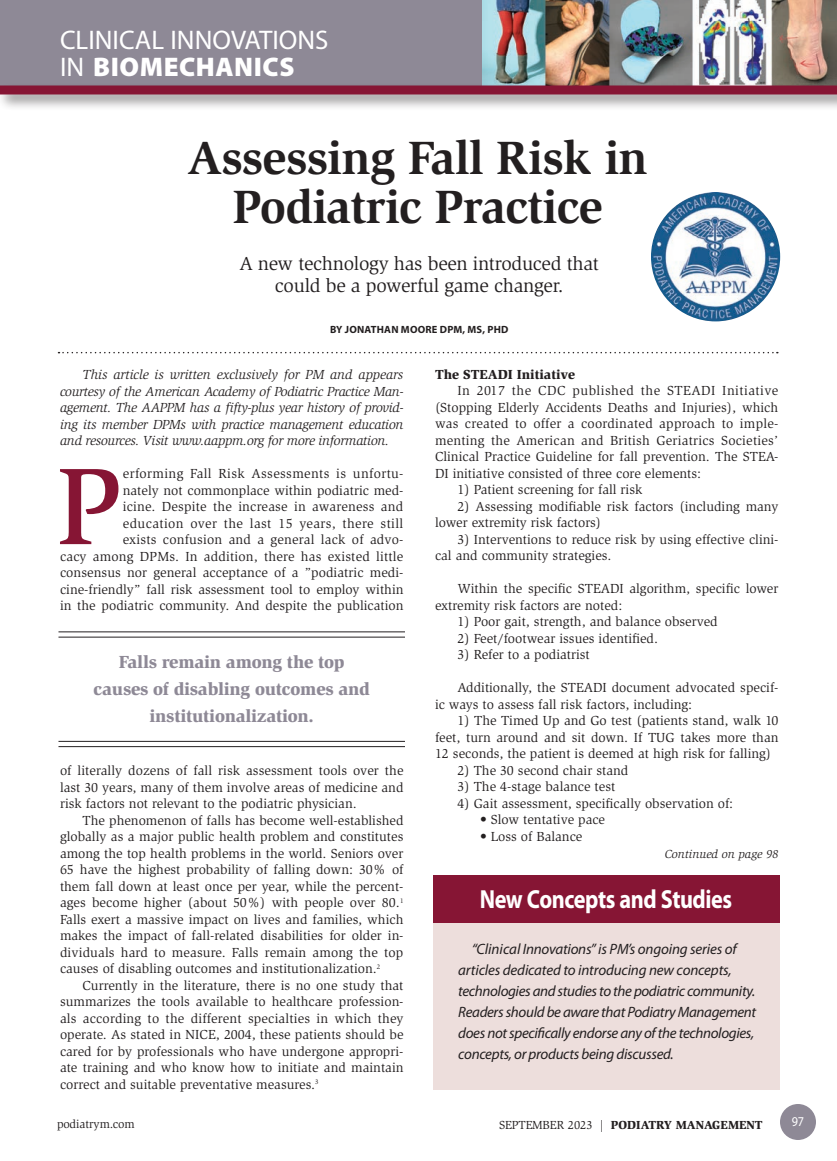
<style>
.page{position:relative;width:837px;height:1161px;background:#fff}
.page>*{position:absolute;margin:0;border:0;box-sizing:border-box;transform-origin:0 0}
._2011-Intl_Cap{font:500 112.05px "Slimbach";color:#861534}
._2019-Clinical_Innov{font:700 48px "Slimbach";letter-spacing:-.02em;color:#231f20}
.t1{font:27px "Myriad Pro";color:#fff}
.t2{font:900 27px "Myriad Pro";letter-spacing:.02em;color:#fff}
.objectives{font:700 26.25px "Myriad Pro";letter-spacing:-.02em;color:#fff;scale:.85 1}
._2019-Clinical_Innov-2{font:19.5px "Slimbach";letter-spacing:-.015em;color:#231f20}
._2011-Callout{font:900 18px/27px "Slimbach";letter-spacing:-.015em;color:#8e8996;text-align:center}
.objectives-2{font:italic 15px/21px "Myriad Pro";letter-spacing:-.025em;color:#231f20}
._2011-Global_Text{font:13.5px/16.5px "Slimbach";color:#231f20;text-align:justify}
._2011-Intl_Cap-2{font:13.5px/16.5px "Slimbach";letter-spacing:.005em;color:#231f20;text-align:right}
._2011-Global_Text-2{font:italic 13.5px/16.5px "Slimbach";letter-spacing:-.02em;color:#231f20;text-align:justify}
._2011-Subhead1{font:900 13.5px "Slimbach";color:#231f20}
.t3{font:13.5px "Myriad Pro";color:#fff;scale:.9 1}
.t4{font:900 12px "Slimbach";color:#231f20}
.t5{font:italic 12px "Slimbach";color:#231f20}
.t6{font:12px "Slimbach";color:#231f20}
._2023-Byline{font:700 10.5px "Myriad Pro";letter-spacing:.02em;color:#231f20}
.s1{font-weight:400}
</style>
<div class="page">
<div style="left:0;top:0;width:837px;height:88px;background:#8e8996"></div>
<img style="left:482px;top:0;width:355px;height:82px">
<div style="left:0;top:82px;width:837px;height:29px;background:#231f20;opacity:.5"></div>
<div style="left:0;top:86px;width:837px;height:8px;background:#861534"></div>
<div style="left:780px;top:1104px;width:36px;height:36px;background:#8e8996;border-radius:50%"></div>
<svg style="left:58px;top:352px;width:720px;height:1px"></svg>
<div style="left:434px;top:912px;width:346px;height:178px;background:#eddedc"></div>
<div style="left:434px;top:875px;width:346px;height:48px;background:#861534"></div>
<img style="left:651px;top:192px;width:129px;height:129px;border-radius:65px">
<hr style="left:58px;top:632px;width:347px;height:1px;background:#231f20">
<hr style="left:58px;top:637px;width:347px;height:1px;background:#231f20">
<hr style="left:58px;top:741px;width:347px;height:1px;background:#231f20">
<hr style="left:58px;top:746px;width:347px;height:1px;background:#231f20">
<p class="t1" style="left:60px;top:25px;width:270px">CLINICAL INNOVATIONS</p>
<p class="t2" style="left:60px;top:51px;width:236px"><span class="s1">IN</span> BIOMECHANICS</p>
<p class="_2019-Clinical_Innov" style="left:188px;top:129px;width:462px">Assessing Fall Risk in</p>
<p class="_2019-Clinical_Innov" style="left:233px;top:179px;width:372px">Podiatric Practice</p>
<p class="_2019-Clinical_Innov-2" style="left:239px;top:252px;width:361px">A new technology has been introduced that</p>
<p class="_2019-Clinical_Innov-2" style="left:275px;top:274px;width:290px">could be a powerful game changer.</p>
<p class="_2023-Byline" style="left:330px;top:324px;width:180px">BY JONATHAN MOORE DPM, MS, PHD</p>
<p class="_2011-Global_Text-2" style="left:60px;top:366px;width:345px;text-indent:23px">This article is written exclusively for PM and appears courtesy of the American Academy of Podiatric Practice Man&shy;agement. The AAPPM has a fifty-plus year history of provid&shy;ing its member DPMs with practice management education and resources. Visit www.aappm.org for more information.</p>
<p class="_2011-Intl_Cap" style="left:56px;top:439px;width:66px">P</p>
<p class="_2011-Intl_Cap-2" style="left:60px;top:465px;width:345px">erforming Fall Risk Assessments is unfortu-<br>nately not commonplace within podiatric med-<br>icine. Despite the increase in awareness and education over the last 15 years, there still<br>exists confusion and a general lack of advo-<br>cacy among DPMs. In addition, there has existed little consensus nor general acceptance of a ”podiatric medi&shy;cine-friendly” fall risk assessment tool to employ within in the podiatric community. And despite the publication</p>
<p class="_2011-Callout" style="left:94px;top:648px;width:278px">Falls remain among the top causes of disabling outcomes and institutionalization.</p>
<p class="_2011-Intl_Cap-2" style="left:60px;top:762px;width:345px;text-align:justify">of literally dozens of fall risk assessment tools over the last 30 years, many of them involve areas of medicine and risk factors not relevant to the podiatric physician.</p>
<p class="_2011-Global_Text" style="left:60px;top:812px;width:345px;text-indent:23px">The phenomenon of falls has become well-established globally as a major public health problem and constitutes among the top health problems in the world. Seniors over 65 have the highest probability of falling down: 30% of them fall down at least once per year, while the percent&shy;ages become higher (about 50%) with people over 80.<sup>1<br></sup>Falls exert a massive impact on lives and families, which makes the impact of fall-related disabilities for older in&shy;dividuals hard to measure. Falls remain among the top causes of disabling outcomes and institutionalization.<sup>2</sup></p>
<p class="_2011-Global_Text" style="left:60px;top:977px;width:345px;text-indent:23px">Currently in the literature, there is no one study that summarizes the tools available to healthcare profession&shy;als according to the different specialties in which they operate. As stated in NICE, 2004, these patients should be cared for by professionals who have undergone appropri&shy;ate training and who know how to initiate and maintain correct and suitable preventative measures.<sup>3</sup></p>
<p class="_2011-Subhead1" style="left:435px;top:366px;width:142px">The STEADI Initiative</p>
<p class="_2011-Global_Text" style="left:435px;top:383px;width:345px;text-indent:23px">In 2017 the CDC published the STEADI Initiative (Stopping Elderly Accidents Deaths and Injuries), which was created to offer a coordinated approach to imple&shy;menting the American and British Geriatrics Societies’ Clinical Practice Guideline for fall prevention. The STEA-DI initiative consisted of three core elements:</p>
<p class="_2011-Global_Text" style="left:458px;top:482px;width:186px">1) Patient screening for fall risk</p>
<p class="_2011-Global_Text" style="left:435px;top:498px;width:345px;text-indent:23px">2) Assessing modifiable risk factors (including many lower extremity risk factors)</p>
<p class="_2011-Global_Text" style="left:435px;top:531px;width:345px;text-indent:22px">3) Interventions to reduce risk by using effective clini&shy;cal and community strategies.</p>
<p class="_2011-Global_Text" style="left:435px;top:581px;width:345px;text-indent:23px">Within the specific STEADI algorithm, specific lower extremity risk factors are noted:</p>
<p class="_2011-Global_Text" style="left:458px;top:614px;width:262px">1) Poor gait, strength, and balance observed</p>
<p class="_2011-Global_Text" style="left:458px;top:630px;width:202px">2) Feet/footwear issues identified.</p>
<p class="_2011-Global_Text" style="left:458px;top:647px;width:134px">3) Refer to a podiatrist</p>
<p class="_2011-Global_Text" style="left:435px;top:680px;width:345px;text-indent:22px">Additionally, the STEADI document advocated specif&shy;ic ways to assess fall risk factors, including:</p>
<p class="_2011-Global_Text" style="left:435px;top:713px;width:345px;text-indent:23px">1) The Timed Up and Go test (patients stand, walk 10 feet, turn around and sit down. If TUG takes more than 12 seconds, the patient is deemed at high risk for falling)</p>
<p class="_2011-Global_Text" style="left:458px;top:762px;width:172px">2) The 30 second chair stand</p>
<p class="_2011-Global_Text" style="left:458px;top:779px;width:159px">3) The 4-stage balance test</p>
<p class="_2011-Global_Text" style="left:458px;top:795px;width:277px">4) Gait assessment, specifically observation of:</p>
<p class="_2011-Global_Text" style="left:480px;top:812px;width:127px">• Slow tentative pace</p>
<p class="_2011-Global_Text" style="left:480px;top:828px;width:104px">• Loss of Balance</p>
<p class="t5" style="left:665px;top:847px;width:115px">Continued on page 98</p>
<p class="objectives" style="left:480px;top:884px;width:298px">New Concepts and Studies</p>
<p class="objectives-2" style="left:458px;top:939px;width:300px;text-indent:14px">“Clinical Innovations” is PM’s ongoing series of articles dedicated to introducing new concepts, technologies and studies to the podiatric community.<br>Readers should be aware that Podiatry Management does not specifically endorse any of the technologies, concepts, or products being discussed.</p>
<p class="t6" style="left:57px;top:1117px;width:79px">podiatrym.com</p>
<p class="t4" style="left:499px;top:1117px;width:265px"><span class="s1">SEPTEMBER 2023 |</span> PODIATRY MANAGEMENT</p>
<p class="t3" style="left:792px;top:1114px;width:15px">97</p>
</div>
